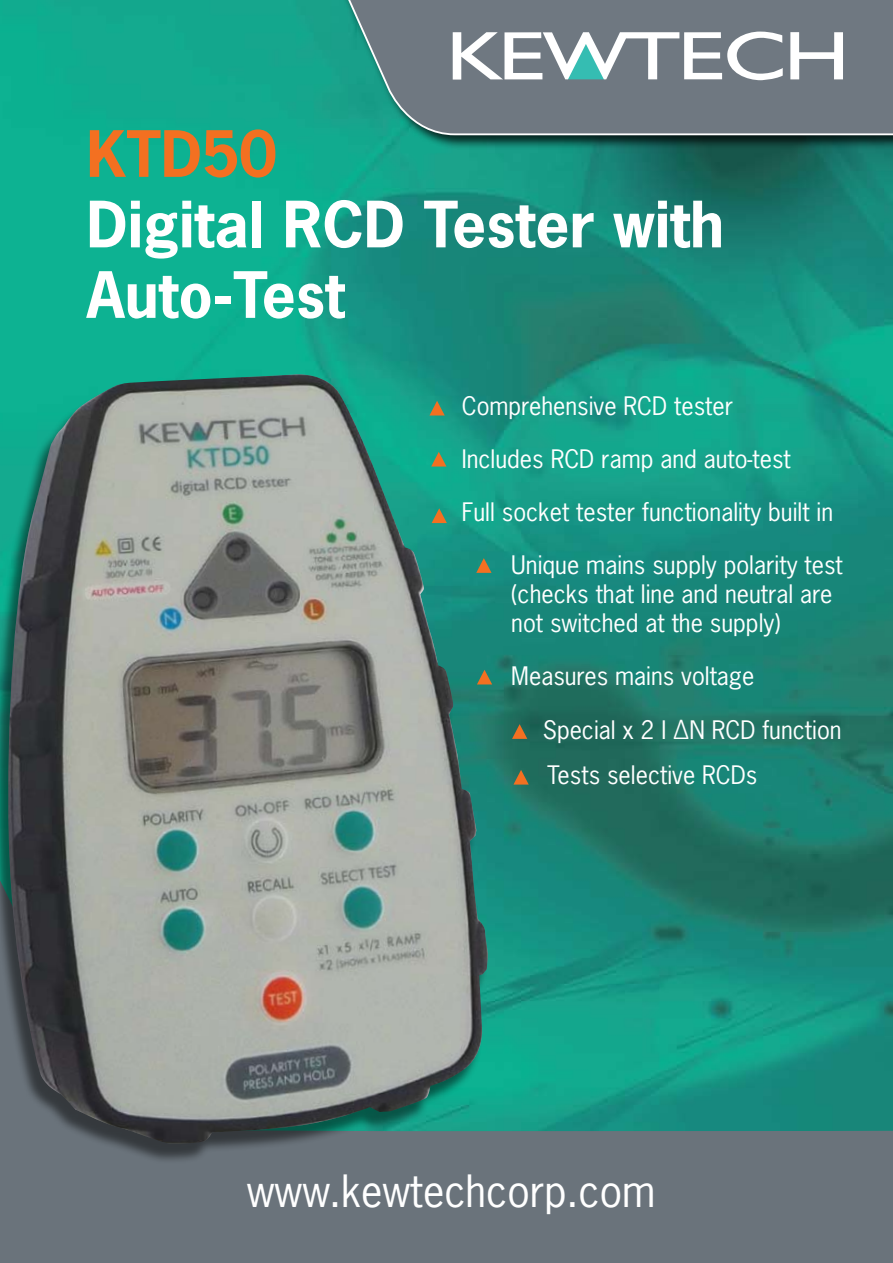
<style>
.page{position:relative;width:893px;height:1263px;background:#fff}
.page>*{position:absolute;margin:0;border:0;box-sizing:border-box;transform-origin:0 0}
.t1{font:700 60px/70.5px "News Gothic Std";color:#fff}
.t2{font:700 60px "News Gothic Std";color:#f37021}
.t3{font:41.85px "News Gothic Std";color:#fff}
.t4{font:24px/28.8px "News Gothic Std";color:#fff}
</style>
<div class="page">
<img style="left:0;top:0;width:893px;height:810px">
<svg style="left:0;top:810px;width:893px;height:453px"></svg>
<div style="left:308px;top:0;width:585px;height:149px;background:#000;opacity:.75"></div>
<svg style="left:296px;top:0;width:597px;height:136px"></svg>
<svg style="left:790px;top:32px;width:53px;height:47px"></svg>
<svg style="left:453px;top:31px;width:330px;height:49px"></svg>
<svg style="left:512px;top:724px;width:15px;height:15px"></svg>
<svg style="left:513px;top:770px;width:16px;height:14px"></svg>
<svg style="left:488px;top:558px;width:3px;height:15px"></svg>
<svg style="left:488px;top:670px;width:4px;height:14px"></svg>
<div style="left:0;top:378px;width:487px;height:785px;background:#000;opacity:.5"></div>
<img style="left:6px;top:374px;width:482px;height:770px">
<svg style="left:432px;top:508px;width:15px;height:15px"></svg>
<h1 class="t2" style="left:87px;top:114px;width:192px">KTD50</h1>
<h1 class="t1" style="left:87px;top:188px;width:639px">Digital RCD Tester with<br>Auto-Test</h1>
<p class="t4" style="left:462px;top:391px;width:273px">Comprehensive RCD tester</p>
<p class="t4" style="left:462px;top:444px;width:331px">Includes RCD ramp and auto-test</p>
<p class="t4" style="left:462px;top:497px;width:373px">Full socket tester functionality built in</p>
<p class="t4" style="left:511px;top:551px;width:333px">Unique mains supply polarity test (checks that line and neutral are not switched at the supply)</p>
<p class="t4" style="left:511px;top:662px;width:245px">Measures mains voltage</p>
<p class="t4" style="left:543px;top:706px;width:300px;line-height:45.8px">Special x 2 I ∆N RCD function<br>Tests selective RCDs</p>
<h2 class="t3" style="left:247px;top:1164px;width:410px">www.kewtechcorp.com</h2>
</div>
